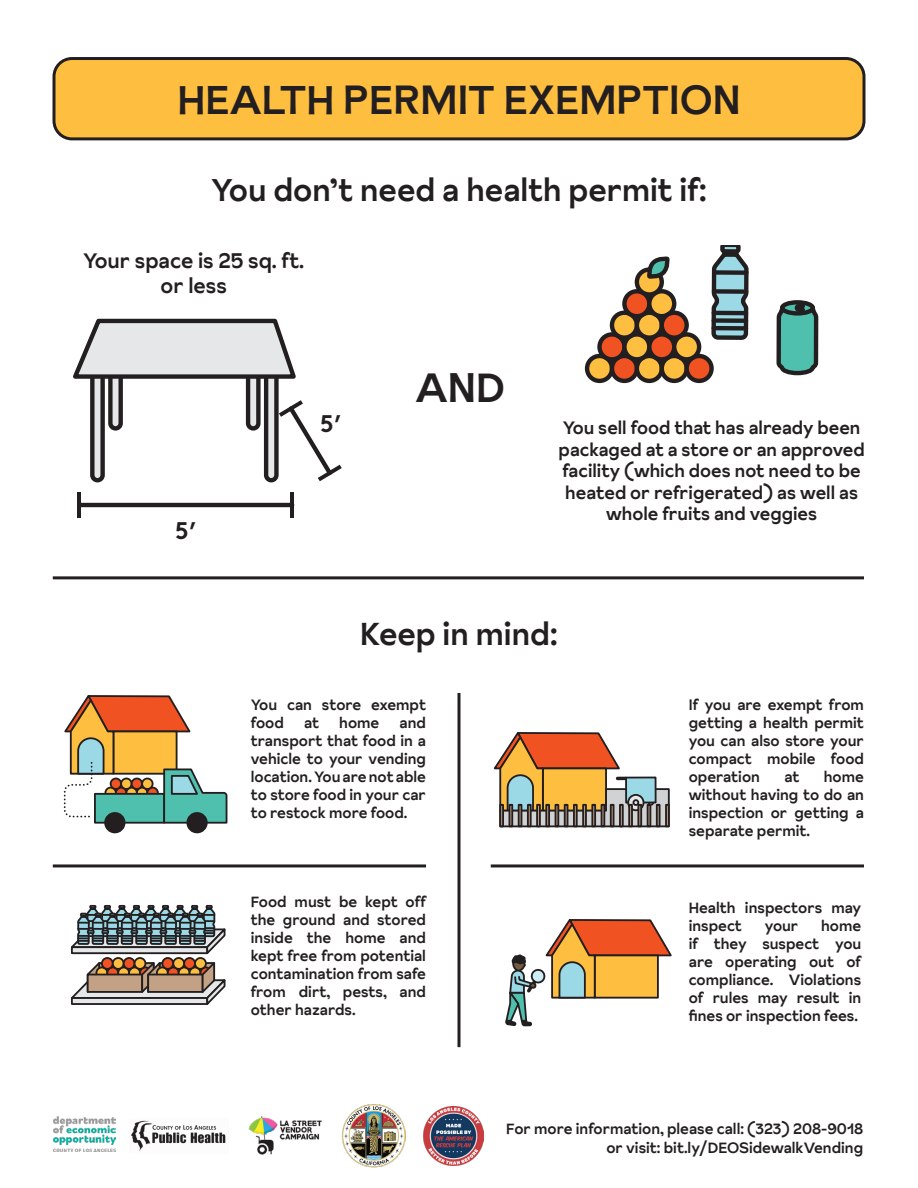
<style>
.page{position:relative;width:918px;height:1188px;background:#fff}
.page>*{position:absolute;margin:0;border:0;box-sizing:border-box;transform-origin:0 0}
.t1{font:500 41.1px "Sunset Gothic";color:#231f20}
.t2{font:500 40.5px "Sunset Gothic";color:#231f20}
.t3{font:500 31.5px "Sunset Gothic";color:#231f20}
.t4{font:700 24px "Brown";color:#231f20}
.t5{font:500 21px/25.2px "Sunset Gothic";color:#231f20;text-align:center}
.t6{font:500 18px/21.6px "Sunset Gothic";color:#231f20;text-align:center}
.t7{font:500 15px/18px "Sunset Gothic";color:#231f20;text-align:justify}
</style>
<div class="page">
<hr style="left:79px;top:503px;width:213px;height:4px;background:#231f20">
<hr style="left:77px;top:492px;width:4px;height:26px;background:#231f20">
<hr style="left:290px;top:492px;width:4px;height:26px;background:#231f20">
<svg style="left:73px;top:318px;width:269px;height:165px"></svg>
<svg style="left:708px;top:245px;width:41px;height:133px"></svg>
<svg style="left:587px;top:356px;width:25px;height:25px"></svg>
<div style="left:585px;top:354px;width:29px;height:29px;border:4px solid #231f20;border-radius:50%"></div>
<div style="left:612px;top:356px;width:25px;height:25px;background:#f15222;border-radius:50%"></div>
<div style="left:610px;top:354px;width:29px;height:29px;border:4px solid #231f20;border-radius:50%"></div>
<svg style="left:600px;top:334px;width:24px;height:25px"></svg>
<div style="left:597px;top:332px;width:30px;height:30px;border:4px solid #231f20;border-radius:50%"></div>
<div style="left:637px;top:356px;width:25px;height:25px;background:#febe40;border-radius:50%"></div>
<div style="left:635px;top:354px;width:29px;height:29px;border:4px solid #231f20;border-radius:50%"></div>
<svg style="left:624px;top:334px;width:25px;height:25px"></svg>
<div style="left:622px;top:332px;width:30px;height:30px;border:4px solid #231f20;border-radius:50%"></div>
<svg style="left:612px;top:313px;width:25px;height:25px"></svg>
<div style="left:610px;top:311px;width:29px;height:29px;border:4px solid #231f20;border-radius:50%"></div>
<div style="left:662px;top:356px;width:25px;height:25px;background:#febe40;border-radius:50%"></div>
<div style="left:660px;top:354px;width:29px;height:29px;border:4px solid #231f20;border-radius:50%"></div>
<svg style="left:649px;top:334px;width:25px;height:25px"></svg>
<div style="left:647px;top:332px;width:29px;height:30px;border:4px solid #231f20;border-radius:50%"></div>
<div style="left:637px;top:313px;width:25px;height:25px;background:#febe40;border-radius:50%"></div>
<div style="left:635px;top:311px;width:29px;height:29px;border:4px solid #231f20;border-radius:50%"></div>
<svg style="left:624px;top:291px;width:25px;height:25px"></svg>
<div style="left:622px;top:289px;width:30px;height:29px;border:4px solid #231f20;border-radius:50%"></div>
<div style="left:649px;top:291px;width:25px;height:25px;background:#febe40;border-radius:50%"></div>
<div style="left:647px;top:289px;width:29px;height:29px;border:4px solid #231f20;border-radius:50%"></div>
<svg style="left:637px;top:270px;width:25px;height:24px"></svg>
<div style="left:635px;top:267px;width:29px;height:30px;border:4px solid #231f20;border-radius:50%"></div>
<svg style="left:687px;top:356px;width:25px;height:25px"></svg>
<div style="left:684px;top:354px;width:30px;height:29px;border:4px solid #231f20;border-radius:50%"></div>
<svg style="left:674px;top:334px;width:25px;height:25px"></svg>
<div style="left:672px;top:332px;width:29px;height:30px;border:4px solid #231f20;border-radius:50%"></div>
<svg style="left:662px;top:313px;width:25px;height:25px"></svg>
<div style="left:660px;top:311px;width:29px;height:29px;border:4px solid #231f20;border-radius:50%"></div>
<svg style="left:645px;top:256px;width:25px;height:25px"></svg>
<div style="left:780px;top:300px;width:35px;height:16px;border:4px solid #231f20;border-radius:50%"></div>
<svg style="left:776px;top:302px;width:43px;height:74px;background:#539489"></svg>
<svg style="left:493px;top:732px;width:177px;height:96px"></svg>
<div style="left:633px;top:799px;width:6px;height:7px;border:2px solid #231f20;border-radius:50%"></div>
<div style="left:499px;top:804px;width:5px;height:23px;border:2px solid #231f20"></div>
<div style="left:509px;top:804px;width:4px;height:23px;border:2px solid #231f20"></div>
<div style="left:656px;top:804px;width:5px;height:23px;border:2px solid #231f20"></div>
<div style="left:665px;top:804px;width:5px;height:23px;border:2px solid #231f20"></div>
<div style="left:637px;top:804px;width:5px;height:23px;border:2px solid #231f20"></div>
<div style="left:647px;top:804px;width:4px;height:23px;border:2px solid #231f20"></div>
<div style="left:619px;top:804px;width:5px;height:23px;border:2px solid #231f20"></div>
<div style="left:628px;top:804px;width:5px;height:23px;border:2px solid #231f20"></div>
<div style="left:591px;top:804px;width:5px;height:23px;border:2px solid #231f20"></div>
<div style="left:610px;top:804px;width:4px;height:23px;border:2px solid #231f20"></div>
<div style="left:564px;top:804px;width:4px;height:23px;border:2px solid #231f20"></div>
<div style="left:573px;top:804px;width:5px;height:23px;border:2px solid #231f20"></div>
<div style="left:518px;top:804px;width:4px;height:23px;border:2px solid #231f20"></div>
<div style="left:527px;top:804px;width:5px;height:23px;border:2px solid #231f20"></div>
<div style="left:582px;top:804px;width:5px;height:23px;border:2px solid #231f20"></div>
<div style="left:601px;top:804px;width:4px;height:23px;border:2px solid #231f20"></div>
<div style="left:536px;top:804px;width:5px;height:23px;border:2px solid #231f20"></div>
<div style="left:555px;top:804px;width:4px;height:23px;border:2px solid #231f20"></div>
<div style="left:545px;top:804px;width:5px;height:23px;border:2px solid #231f20"></div>
<div style="left:105px;top:813px;width:20px;height:19px;background:#231f20;border-radius:50%"></div>
<div style="left:104px;top:812px;width:21px;height:21px;border:2px solid #231f20;border-radius:50%"></div>
<div style="left:187px;top:813px;width:20px;height:19px;background:#231f20;border-radius:50%"></div>
<div style="left:186px;top:812px;width:22px;height:21px;border:2px solid #231f20;border-radius:50%"></div>
<svg style="left:63px;top:695px;width:165px;height:130px"></svg>
<svg style="left:71px;top:905px;width:155px;height:100px"></svg>
<svg style="left:505px;top:919px;width:167px;height:108px"></svg>
<hr style="left:458px;top:693px;width:2px;height:354px;background:#231f20">
<hr style="left:491px;top:864px;width:373px;height:3px;background:#231f20">
<hr style="left:53px;top:864px;width:373px;height:3px;background:#231f20">
<hr style="left:53px;top:576px;width:811px;height:3px;background:#231f20">
<div style="left:54px;top:59px;width:810px;height:80px;background:#febf40;border-radius:18px"></div>
<div style="left:52px;top:57px;width:814px;height:83px;border:3px solid #231f20;border-radius:18px"></div>
<img style="left:54px;top:1117px;width:61px;height:34px">
<img style="left:131px;top:1120px;width:95px;height:32px">
<img style="left:424px;top:1106px;width:59px;height:59px">
<img style="left:342px;top:1105px;width:63px;height:62px">
<img style="left:248px;top:1116px;width:74px;height:39px">
<p class="t2" style="left:177px;top:71px;width:565px">HEALTH PERMIT EXEMPTION</p>
<p class="t3" style="left:211px;top:168px;width:497px">You don’t need a health permit if:</p>
<p class="t5" style="left:83px;top:247px;width:223px">Your space is 25 sq. ft. or less</p>
<p class="t4" style="left:175px;top:511px;width:23px">5’</p>
<p class="t4" style="left:320px;top:404px;width:23px">5’</p>
<p class="t1" style="left:416px;top:359px;width:91px">AND</p>
<p class="t6" style="left:559px;top:417px;width:308px">You sell food that has already been packaged at a store or an approved facility (which does not need to be heated or refrigerated) as well as whole fruits and veggies</p>
<p class="t3" style="left:360px;top:612px;width:199px">Keep in mind:</p>
<p class="t7" style="left:251px;top:695px;width:177px">You can store exempt food</p>
<p class="t7" style="left:251px;top:713px;width:177px;text-indent:149px">and transport that food in a vehicle to your vending location. You are not able to store food in your car to restock more food.</p>
<p class="t7" style="left:304px;top:713px;width:17px">at</p>
<p class="t7" style="left:339px;top:713px;width:42px">home</p>
<p class="t7" style="left:689px;top:695px;width:177px">If you are exempt from getting a health permit you can also store your compact mobile food operation</p>
<p class="t7" style="left:689px;top:767px;width:177px;text-indent:135px">home without having to do an inspection or getting a separate permit.</p>
<p class="t7" style="left:784px;top:767px;width:17px">at</p>
<p class="t7" style="left:251px;top:893px;width:177px">Food must be kept off the ground and stored inside the home and kept free from potential contamination from safe from dirt, pests, and other hazards.</p>
<p class="t7" style="left:689px;top:899px;width:174px">Health inspectors may inspect</p>
<p class="t7" style="left:689px;top:917px;width:174px;text-indent:132px">home if they suspect you are operating out of compliance. Violations of rules may result in fines or inspection fees.</p>
<p class="t7" style="left:765px;top:917px;width:35px">your</p>
<p class="t7" style="left:506px;top:1119px;width:358px">For more information, please call: (323) 208-9018</p>
<p class="t7" style="left:606px;top:1138px;width:258px">or visit: bit.ly/DEOSidewalkVending</p>
</div>
